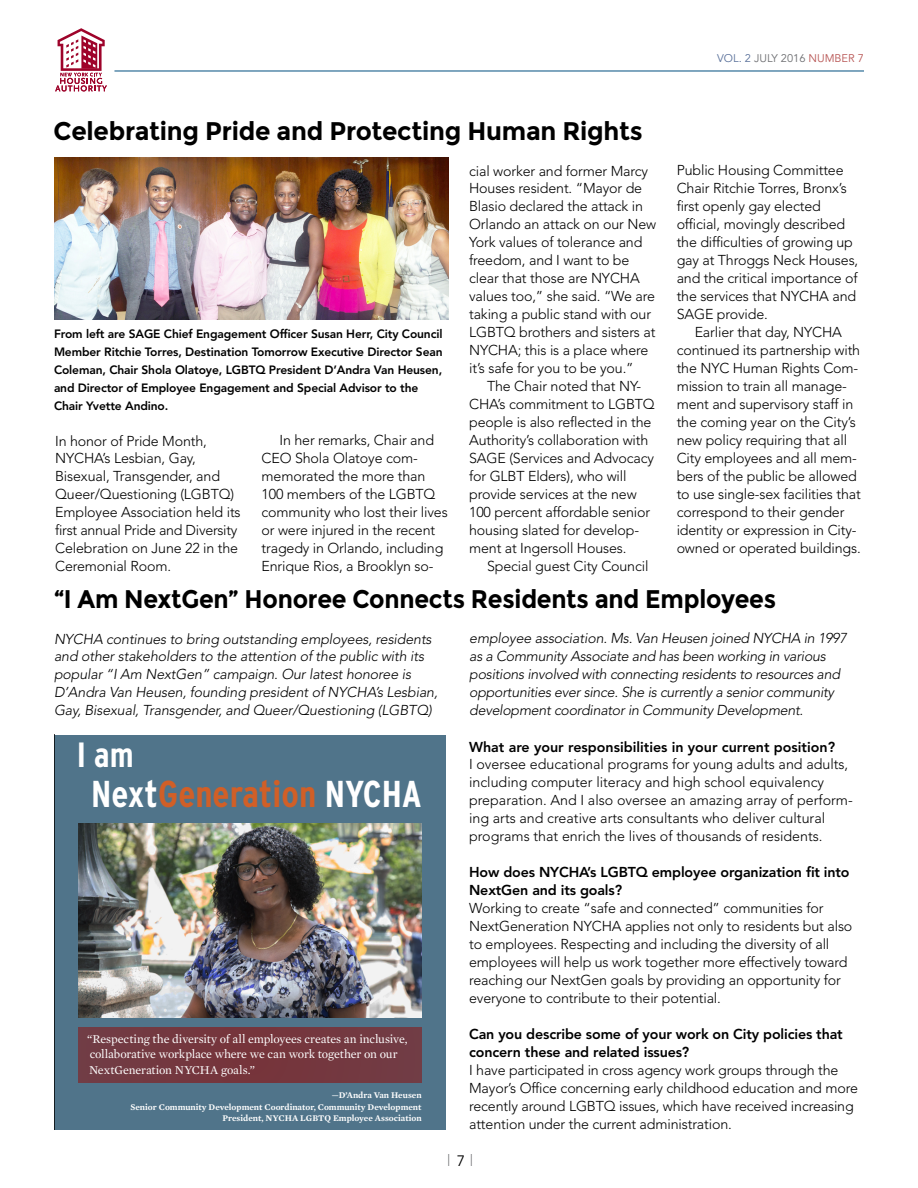
<style>
.page{position:relative;width:918px;height:1188px;background:#fff}
.page>*{position:absolute;margin:0;border:0;box-sizing:border-box;transform-origin:0 0}
.t1{font:700 condensed 37.35px "Interstate";color:#d15f27}
.t2{font:700 condensed 34.95px "Interstate";color:#fff}
.t3{font:700 25.5px "Montserrat";letter-spacing:-.01em;color:#000;scale:.93 1}
.t4{font:700 25.5px "Montserrat";letter-spacing:-.01em;color:#000}
.t5{font:300 14.25px/18px "Avenir LT Std";letter-spacing:-.01em;color:#000}
.t6{font:italic 300 14.25px/18px "Avenir LT Std";letter-spacing:-.01em;color:#000}
.t7{font:800 14.25px/18px "Avenir LT Std";letter-spacing:-.01em;color:#000}
.t8{font:12.3px/15.9px "Mercury Text G1";letter-spacing:-.015em;color:#fff}
.t9{font:800 12px/18px "Avenir LT Std";letter-spacing:-.01em;color:#000}
.t10{font:12px "Avenir LT Std";color:#6d6e71}
.t11{font:11.1px "Avenir LT Std";color:#6d6e71}
.t12{font:600 8.85px/11.4px "Mercury Text G1";color:#fff;text-align:right}
.t13{font:6px "Minion Pro";color:#000}
.s1{color:#59709a}
.s2{color:#b85554}
.s3{color:#fff}
.s4{font-size:15px;color:#000}
</style>
<div class="page">
<svg style="left:55px;top:28px;width:52px;height:63px"></svg>
<hr style="left:114px;top:71px;width:750px;height:1px;background:#004e80">
<img style="left:54px;top:158px;width:395px;height:162px">
<div style="left:54px;top:735px;width:392px;height:395px;background:#50748a"></div>
<div style="left:78px;top:1027px;width:344px;height:56px;background:#743840"></div>
<img style="left:78px;top:823px;width:344px;height:195px">
<p class="t11" style="left:717px;top:52px;width:148px"><span class="s1">VOL. 2</span> JULY 2016 <span class="s2">NUMBER 7</span></p>
<h3 class="t4" style="left:54px;top:115px;width:591px">Celebrating Pride and Protecting Human Rights</h3>
<p class="t5" style="left:469px;top:162px;width:189px">cial worker and former Marcy<br>Houses resident. “Mayor de<br>Blasio declared the attack in<br>Orlando an attack on our New<br>York values of tolerance and freedom, and I want to be clear that those are NYCHA values too,” she said. “We are taking a public stand with our<br>LGBTQ brothers and sisters at<br>NYCHA; this is a place where it’s safe for you to be you.”</p>
<p class="t5" style="left:469px;top:378px;width:187px;text-indent:18px">The Chair noted that NY-<br>CHA’s commitment to LGBTQ people is also reflected in the<br>Authority’s collaboration with<br>SAGE (Services and Advocacy for GLBT Elders), who will provide services at the new<br>100 percent affordable senior housing slated for develop&shy;ment at Ingersoll Houses.</p>
<p class="t5" style="left:487px;top:558px;width:163px">Special guest City Council</p>
<p class="t9" style="left:54px;top:324px;width:390px">From left are SAGE Chief Engagement Officer Susan Herr, City Council Member Ritchie Torres, Destination Tomorrow Executive Director Sean Coleman, Chair Shola Olatoye, LGBTQ President D’Andra Van Heusen, and Director of Employee Engagement and Special Advisor to the Chair Yvette Andino.</p>
<p class="t5" style="left:55px;top:432px;width:187px">In honor of Pride Month,<br>NYCHA’s Lesbian, Gay,<br>Bisexual, Transgender, and<br>Queer/Questioning (LGBTQ)<br>Employee Association held its first annual Pride and Diversity<br>Celebration on June 22 in the<br>Ceremonial Room.</p>
<p class="t5" style="left:262px;top:432px;width:188px;text-indent:18px">In her remarks, Chair and<br>CEO Shola Olatoye com&shy;memorated the more than<br>100 members of the LGBTQ community who lost their lives or were injured in the recent tragedy in Orlando, including<br>Enrique Rios, a Brooklyn so-</p>
<p class="t5" style="left:677px;top:162px;width:183px">Public Housing Committee<br>Chair Ritchie Torres, Bronx’s first openly gay elected official, movingly described the difficulties of growing up gay at Throggs Neck Houses, and the critical importance of the services that NYCHA and<br>SAGE provide.</p>
<p class="t5" style="left:677px;top:324px;width:186px;text-indent:18px">Earlier that day, NYCHA continued its partnership with the NYC Human Rights Com&shy;mission to train all manage&shy;ment and supervisory staff in the coming year on the City’s new policy requiring that all<br>City employees and all mem&shy;bers of the public be allowed to use single-sex facilities that correspond to their gender identity or expression in City&shy;owned or operated buildings.</p>
<h3 class="t3" style="left:54px;top:583px;width:778px">“I Am NextGen” Honoree Connects Residents and Employees</h3>
<p class="t6" style="left:54px;top:630px;width:385px">NYCHA continues to bring outstanding employees, residents and other stakeholders to the attention of the public with its popular “I Am NextGen” campaign. Our latest honoree is D’Andra Van Heusen, founding president of NYCHA’s Lesbian, Gay, Bisexual, Transgender, and Queer/Questioning (LGBTQ)</p>
<p class="t6" style="left:469px;top:630px;width:379px">employee association. Ms. Van Heusen joined NYCHA in 1997 as a Community Associate and has been working in various positions involved with connecting residents to resources and opportunities ever since. She is currently a senior community development coordinator in Community Development.</p>
<p class="t13" style="left:54px;top:700px;width:10px">ww</p>
<h2 class="t2" style="left:77px;top:734px;width:58px">I am</h2>
<h1 class="t1" style="left:91px;top:771px;width:332px"><span class="s3">Next</span>Generation <span class="s3">NYCHA</span></h1>
<p class="t8" style="left:87px;top:1030px;width:322px">“Respecting the diversity of all employees creates an inclusive, collaborative workplace where we can work together on our<br>NextGeneration NYCHA goals.”</p>
<p class="t12" style="left:131px;top:1089px;width:293px">—D’Andra Van Heusen<br>Senior Community Development Coordinator, Community Development<br>President, NYCHA LGBTQ Employee Association</p>
<p class="t7" style="left:469px;top:738px;width:368px">What are your responsibilities in your current position?</p>
<p class="t5" style="left:469px;top:756px;width:385px">I oversee educational programs for young adults and adults, including computer literacy and high school equivalency preparation. And I also oversee an amazing array of perform&shy;ing arts and creative arts consultants who deliver cultural programs that enrich the lives of thousands of residents.</p>
<p class="t7" style="left:469px;top:864px;width:382px">How does NYCHA’s LGBTQ employee organization fit into<br>NextGen and its goals?</p>
<p class="t5" style="left:469px;top:900px;width:385px">Working to create “safe and connected” communities for NextGeneration NYCHA applies not only to residents but also to employees. Respecting and including the diversity of all employees will help us work together more effectively toward reaching our NextGen goals by providing an opportunity for everyone to contribute to their potential.</p>
<p class="t7" style="left:469px;top:1026px;width:375px">Can you describe some of your work on City policies that concern these and related issues?</p>
<p class="t5" style="left:469px;top:1062px;width:390px">I have participated in cross agency work groups through the Mayor’s Office concerning early childhood education and more recently around LGBTQ issues, which have received increasing attention under the current administration.</p>
<p class="t10" style="left:447px;top:1152px;width:27px">| <span class="s4">7</span> |</p>
</div>
